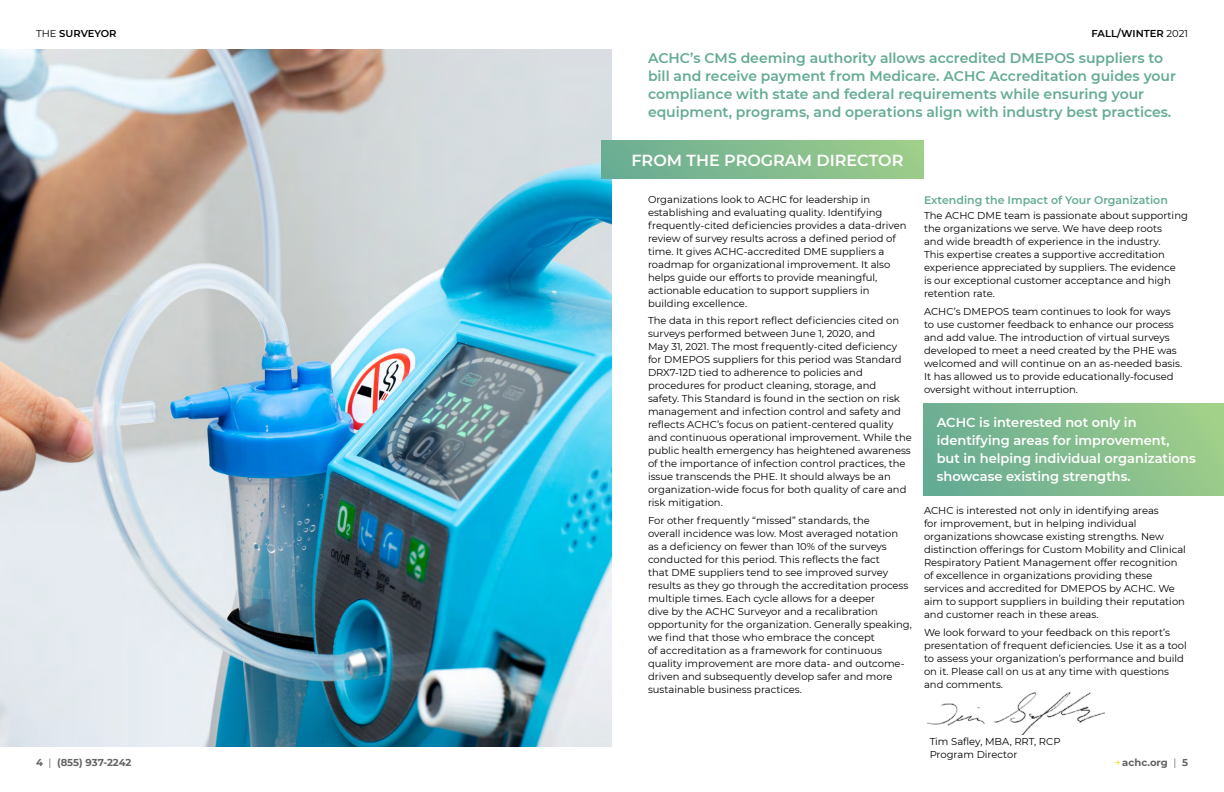
<style>
.page{position:relative;width:1224px;height:792px;background:#fff}
.page>*{position:absolute;margin:0;border:0;box-sizing:border-box;transform-origin:0 0}
.t1{font:600 16px "Montserrat";color:#fff}
.t2{font:600 14px/18px "Montserrat";color:#64ab94}
.t3{font:600 13px/18px "Montserrat";color:#fff}
.t4{font:600 11px "Montserrat";color:#64ab94}
.t5{font:10px/13px "Montserrat";color:#000}
.t6{font:600 10px "Montserrat";color:#000}
.t7{font:700 10px "Montserrat";letter-spacing:-.005em;color:#636466}
.s1{font-weight:400}
</style>
<div class="page">
<svg style="left:1115px;top:760px;width:5px;height:5px"></svg>
<img style="left:0;top:50px;width:612px;height:697px">
<div style="left:602px;top:140px;width:322px;height:39px;background:linear-gradient(to right,#68ac94,#9fcd8a)"></div>
<div style="left:924px;top:403px;width:300px;height:93px;background:linear-gradient(to right,#67ab94,#a0ce89)"></div>
<img style="left:927px;top:691px;width:178px;height:44px">
<p class="t6" style="left:36px;top:26px;width:82px"><span class="s1">THE</span> SURVEYOR</p>
<p class="t6" style="left:1091px;top:26px;width:98px">FALL/WINTER <span class="s1">2021</span></p>
<p class="t2" style="left:648px;top:48px;width:530px">ACHC’s CMS deeming authority allows accredited DMEPOS suppliers to bill and receive payment from Medicare. ACHC Accreditation guides your compliance with state and federal requirements while ensuring your equipment, programs, and operations align with industry best practices.</p>
<h1 class="t1" style="left:631px;top:149px;width:273px">FROM THE PROGRAM DIRECTOR</h1>
<p class="t5" style="left:648px;top:192px;width:260px">Organizations look to ACHC for leadership in establishing and evaluating quality. Identifying frequently-cited deficiencies provides a data-driven review of survey results across a defined period of time. It gives ACHC-accredited DME suppliers a roadmap for organizational improvement. It also helps guide our efforts to provide meaningful, actionable education to support suppliers in building excellence.</p>
<p class="t5" style="left:648px;top:314px;width:265px">The data in this report reflect deficiencies cited on surveys performed between June 1, 2020, and<br>May 31, 2021. The most frequently-cited deficiency for DMEPOS suppliers for this period was Standard DRX7-12D tied to adherence to policies and procedures for product cleaning, storage, and<br>safety. This Standard is found in the section on risk management and infection control and safety and reflects ACHC’s focus on patient-centered quality and continuous operational improvement. While the public health emergency has heightened awareness of the importance of infection control practices, the issue transcends the PHE. It should always be an organization-wide focus for both quality of care and risk mitigation.</p>
<p class="t5" style="left:648px;top:513px;width:265px">For other frequently “missed” standards, the<br>overall incidence was low. Most averaged notation<br>as a deficiency on fewer than 10% of the surveys conducted for this period. This reflects the fact<br>that DME suppliers tend to see improved survey results as they go through the accreditation process multiple times. Each cycle allows for a deeper<br>dive by the ACHC Surveyor and a recalibration opportunity for the organization. Generally speaking, we find that those who embrace the concept<br>of accreditation as a framework for continuous quality improvement are more data- and outcome&shy;driven and subsequently develop safer and more sustainable business practices.</p>
<p class="t4" style="left:924px;top:192px;width:245px">Extending the Impact of Your Organization</p>
<p class="t5" style="left:924px;top:209px;width:265px">The ACHC DME team is passionate about supporting the organizations we serve. We have deep roots<br>and wide breadth of experience in the industry.<br>This expertise creates a supportive accreditation experience appreciated by suppliers. The evidence<br>is our exceptional customer acceptance and high retention rate.</p>
<p class="t5" style="left:924px;top:304px;width:260px">ACHC’s DMEPOS team continues to look for ways to use customer feedback to enhance our process and add value. The introduction of virtual surveys developed to meet a need created by the PHE was welcomed and will continue on an as-needed basis.<br>It has allowed us to provide educationally-focused oversight without interruption.</p>
<h3 class="t3" style="left:937px;top:413px;width:261px">ACHC is interested not only in identifying areas for improvement, but in helping individual organizations showcase existing strengths.</h3>
<p class="t5" style="left:924px;top:504px;width:263px">ACHC is interested not only in identifying areas<br>for improvement, but in helping individual organizations showcase existing strengths. New distinction offerings for Custom Mobility and Clinical Respiratory Patient Management offer recognition of excellence in organizations providing these services and accredited for DMEPOS by ACHC. We aim to support suppliers in building their reputation and customer reach in these areas.</p>
<p class="t5" style="left:924px;top:625px;width:264px">We look forward to your feedback on this report’s presentation of frequent deficiencies. Use it as a tool to assess your organization’s performance and build on it. Please call on us at any time with questions and comments.</p>
<p class="t5" style="left:930px;top:735px;width:132px">Tim Safley, MBA, RRT, RCP<br>Program Director</p>
<p class="t7" style="left:36px;top:755px;width:97px">4 <span class="s1">|</span> (855) 937-2242</p>
<p class="t7" style="left:1122px;top:755px;width:67px">achc.org <span class="s1">|</span> 5</p>
</div>
